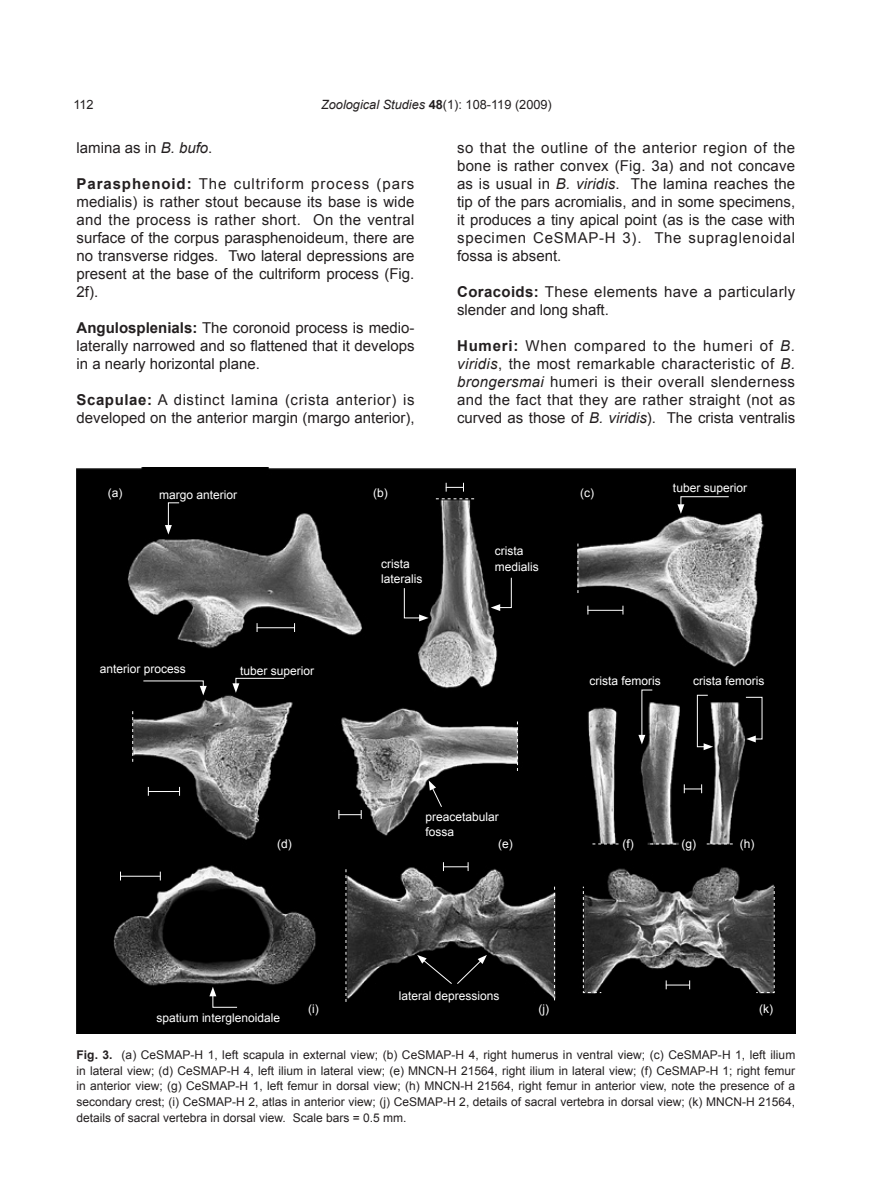
<style>
.page{position:relative;width:893px;height:1191px;background:#fff}
.page>*{position:absolute;margin:0;border:0;box-sizing:border-box;transform-origin:0 0}
.t1{font:15px/18px "Arial";color:#231f20;text-align:justify}
.t2{font:15px/18px "Arial";letter-spacing:.025em;color:#231f20}
.t3{font:italic 12.75px "Arial";color:#231f20}
.t4{font:12.75px "Arial";color:#231f20}
.t5{font:12px/15.8px "Arial";color:#231f20;text-align:justify}
.t6{font:12px/15.8px "Arial";color:#fff}
.s1{font-weight:700;font-style:normal}
.s2{font-style:normal}
.s3{font-style:italic}
.s4{font-weight:700}
</style>
<div class="page">
<img style="left:77px;top:468px;width:718px;height:565px">
<svg style="left:165px;top:502px;width:15px;height:32px"></svg>
<hr style="left:257px;top:627px;width:38px;height:1px;background:#fff">
<svg style="left:404px;top:587px;width:25px;height:34px"></svg>
<svg style="left:346px;top:869px;width:1px;height:133px"></svg>
<svg style="left:554px;top:886px;width:1px;height:114px"></svg>
<svg style="left:517px;top:721px;width:1px;height:50px"></svg>
<svg style="left:592px;top:843px;width:26px;height:1px"></svg>
<svg style="left:650px;top:843px;width:26px;height:1px"></svg>
<svg style="left:707px;top:843px;width:26px;height:1px"></svg>
<svg style="left:583px;top:886px;width:19px;height:107px;background:#363636"></svg>
<svg style="left:755px;top:886px;width:20px;height:107px;background:#484848"></svg>
<svg style="left:132px;top:711px;width:1px;height:51px"></svg>
<svg style="left:491px;top:577px;width:21px;height:34px"></svg>
<svg style="left:578px;top:543px;width:1px;height:50px"></svg>
<svg style="left:436px;top:498px;width:38px;height:1px"></svg>
<svg style="left:446px;top:483px;width:18px;height:8px"></svg>
<hr style="left:587px;top:610px;width:36px;height:1px;background:#fff">
<svg style="left:677px;top:496px;width:52px;height:18px"></svg>
<svg style="left:232px;top:677px;width:53px;height:16px"></svg>
<hr style="left:148px;top:791px;width:32px;height:1px;background:#fff">
<svg style="left:143px;top:680px;width:64px;height:15px"></svg>
<svg style="left:339px;top:810px;width:23px;height:9px"></svg>
<svg style="left:429px;top:780px;width:13px;height:27px"></svg>
<svg style="left:684px;top:784px;width:18px;height:9px"></svg>
<svg style="left:697px;top:694px;width:16px;height:56px"></svg>
<svg style="left:745px;top:696px;width:18px;height:46px"></svg>
<svg style="left:638px;top:689px;width:15px;height:55px"></svg>
<svg style="left:417px;top:955px;width:70px;height:29px;background:#101010"></svg>
<svg style="left:209px;top:986px;width:29px;height:22px"></svg>
<hr style="left:120px;top:876px;width:40px;height:1px;background:#fff">
<svg style="left:443px;top:862px;width:26px;height:9px"></svg>
<svg style="left:666px;top:980px;width:24px;height:9px"></svg>
<p class="t4" style="left:73px;top:96px;width:22px">112</p>
<p class="t3" style="left:321px;top:96px;width:232px">Zoological Studies <span class="s1">48</span><span class="s2">(1): 108-119 (2009)</span></p>
<p class="t1" style="left:77px;top:139px;width:137px">lamina as in <span class="s3">B. bufo</span>.</p>
<p class="t1" style="left:77px;top:175px;width:340px"><span class="s4">Parasphenoid:</span> The cultriform process (pars medialis) is rather stout because its base is wide and the process is rather short. On the ventral surface of the corpus parasphenoideum, there are no transverse ridges. Two lateral depressions are present at the base of the cultriform process (Fig.<br>2f).</p>
<p class="t1" style="left:77px;top:319px;width:340px"><span class="s4">Angulosplenials:</span> The coronoid process is medio&shy;laterally narrowed and so flattened that it develops in a nearly horizontal plane.</p>
<p class="t1" style="left:77px;top:391px;width:340px"><span class="s4">Scapulae:</span> A distinct lamina (crista anterior) is developed on the anterior margin (margo anterior),</p>
<p class="t1" style="left:457px;top:139px;width:340px">so that the outline of the anterior region of the bone is rather convex (Fig. 3a) and not concave as is usual in <span class="s3">B. viridis</span>. The lamina reaches the tip of the pars acromialis, and in some specimens, it produces a tiny apical point (as is the case with specimen CeSMAP-H 3). The supraglenoidal fossa is absent.</p>
<p class="t2" style="left:457px;top:283px;width:340px"><span class="s4">Coracoids:</span> These elements have a particularly slender and long shaft.</p>
<p class="t1" style="left:457px;top:337px;width:340px"><span class="s4">Humeri:</span> When compared to the humeri of <span class="s3">B. viridis</span>, the most remarkable characteristic of <span class="s3">B. brongersmai</span> humeri is their overall slenderness and the fact that they are rather straight (not as curved as those of <span class="s3">B. viridis</span>). The crista ventralis</p>
<p class="t6" style="left:108px;top:485px;width:16px">(a)</p>
<p class="t6" style="left:159px;top:487px;width:80px">margo anterior</p>
<p class="t6" style="left:100px;top:661px;width:88px">anterior process</p>
<p class="t6" style="left:240px;top:663px;width:76px">tuber superior</p>
<p class="t6" style="left:277px;top:835px;width:16px">(d)</p>
<p class="t6" style="left:373px;top:485px;width:16px">(b)</p>
<p class="t6" style="left:580px;top:485px;width:15px">(c)</p>
<p class="t6" style="left:673px;top:480px;width:76px">tuber superior</p>
<p class="t6" style="left:381px;top:555px;width:43px">crista lateralis</p>
<p class="t6" style="left:495px;top:543px;width:46px">crista medialis</p>
<p class="t6" style="left:425px;top:808px;width:75px">preacetabular fossa</p>
<p class="t6" style="left:498px;top:835px;width:16px">(e)</p>
<p class="t6" style="left:589px;top:673px;width:73px">crista femoris</p>
<p class="t6" style="left:693px;top:673px;width:73px">crista femoris</p>
<p class="t6" style="left:622px;top:835px;width:13px">(f)</p>
<p class="t6" style="left:681px;top:835px;width:16px">(g)</p>
<p class="t6" style="left:740px;top:835px;width:16px">(h)</p>
<p class="t6" style="left:157px;top:1010px;width:125px">spatium interglenoidale</p>
<p class="t6" style="left:399px;top:988px;width:102px">lateral depressions</p>
<p class="t6" style="left:308px;top:1000px;width:12px">(i)</p>
<p class="t6" style="left:539px;top:1000px;width:12px">(j)</p>
<p class="t6" style="left:759px;top:1000px;width:15px">(k)</p>
<p class="t5" style="left:77px;top:1046px;width:720px"><span class="s4">Fig. 3.</span> (a) CeSMAP-H 1, left scapula in external view; (b) CeSMAP-H 4, right humerus in ventral view; (c) CeSMAP-H 1, left ilium in lateral view; (d) CeSMAP-H 4, left ilium in lateral view; (e) MNCN-H 21564, right ilium in lateral view; (f) CeSMAP-H 1; right femur in anterior view; (g) CeSMAP-H 1, left femur in dorsal view; (h) MNCN-H 21564, right femur in anterior view, note the presence of a secondary crest; (i) CeSMAP-H 2, atlas in anterior view; (j) CeSMAP-H 2, details of sacral vertebra in dorsal view; (k) MNCN-H 21564, details of sacral vertebra in dorsal view. Scale bars = 0.5 mm.</p>
</div>
